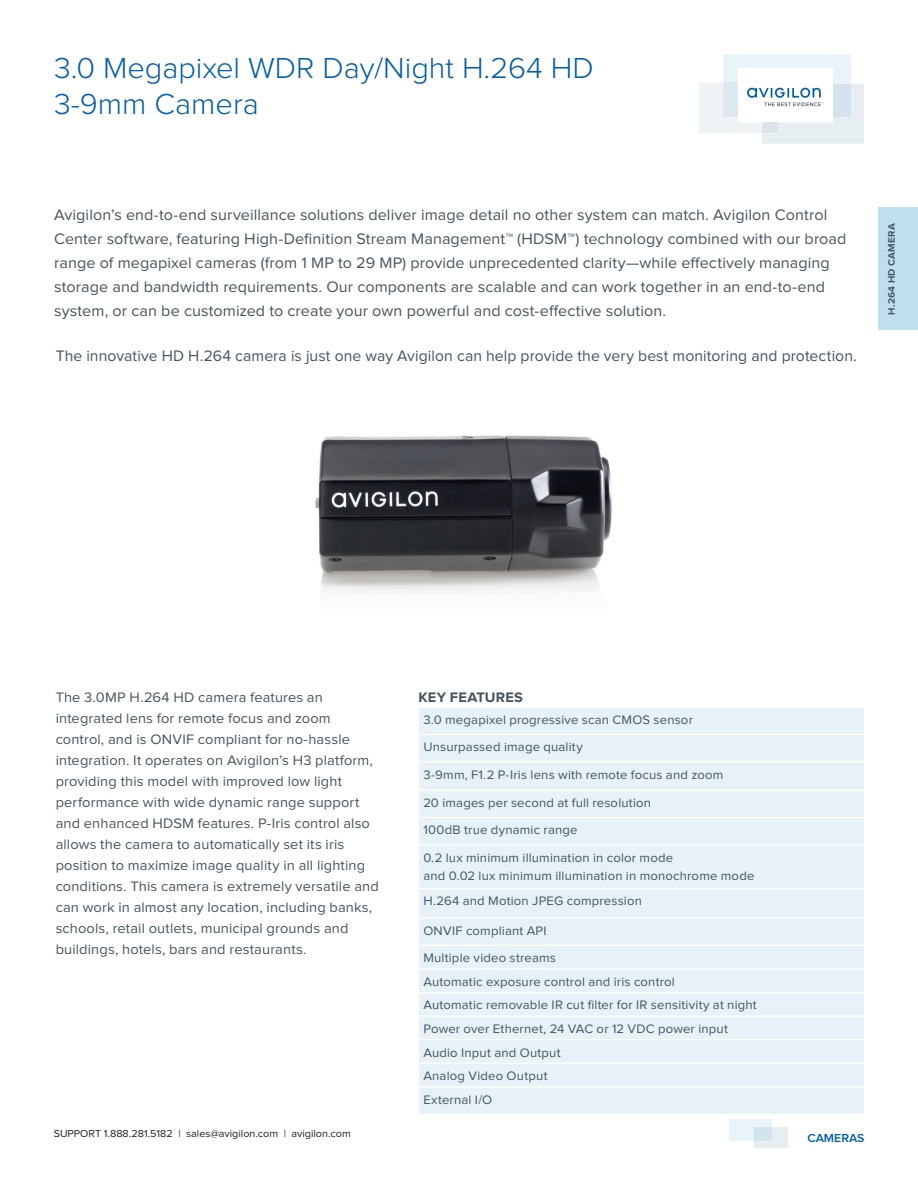
<style>
.page{position:relative;width:918px;height:1188px;background:#fff}
.page>*{position:absolute;margin:0;border:0;box-sizing:border-box;transform-origin:0 0}
.Headings{font:300 30px/36px "Proxima Nova";color:#015dab}
.Body{font:15.75px/24px "Proxima Nova";letter-spacing:.005em;color:#45555f}
.t1{font:14.25px/21px "Proxima Nova";letter-spacing:.01em;color:#45555f}
.Section_Headings{font:700 14.25px "Proxima Nova";letter-spacing:.015em;color:#45555f}
.Spec_body{font:12.75px/18px "Proxima Nova";letter-spacing:.015em;color:#45555f}
.Product_Type{font:600 12px "Proxima Nova";color:#015dab}
.Contact{font:10.5px "Proxima Nova";color:#231f20}
.t2{font:700 9.75px "Proxima Nova";letter-spacing:.025em;color:#45555f}
</style>
<div class="page">
<div style="left:755px;top:1128px;width:33px;height:20px;background:#e7eef1"></div>
<svg style="left:729px;top:1120px;width:42px;height:21px"></svg>
<div style="left:878px;top:207px;width:40px;height:123px;background:#c0dfee"></div>
<svg style="left:699px;top:54px;width:165px;height:90px"></svg>
<div style="left:419px;top:708px;width:445px;height:406px;background:#e6f2f8"></div>
<hr style="left:419px;top:817px;width:445px;height:1px;background:#fff">
<hr style="left:419px;top:844px;width:445px;height:2px;background:#fff">
<hr style="left:419px;top:888px;width:445px;height:1px;background:#fff">
<hr style="left:419px;top:917px;width:445px;height:2px;background:#fff">
<hr style="left:419px;top:945px;width:445px;height:1px;background:#fff">
<hr style="left:419px;top:968px;width:445px;height:2px;background:#fff">
<hr style="left:419px;top:992px;width:445px;height:1px;background:#fff">
<hr style="left:419px;top:1016px;width:445px;height:1px;background:#fff">
<hr style="left:419px;top:1039px;width:445px;height:1px;background:#fff">
<hr style="left:419px;top:1063px;width:445px;height:1px;background:#fff">
<hr style="left:419px;top:1086px;width:445px;height:2px;background:#fff">
<hr style="left:419px;top:761px;width:445px;height:1px;background:#fff">
<hr style="left:419px;top:790px;width:445px;height:1px;background:#fff">
<hr style="left:419px;top:734px;width:445px;height:1px;background:#fff">
<img style="left:315px;top:435px;width:297px;height:160px">
<p class="Headings" style="left:54px;top:50px;width:541px">3.0 Megapixel WDR Day/Night H.264 HD<br>3-9mm Camera</p>
<p class="Body" style="left:54px;top:203px;width:794px">Avigilon’s end-to-end surveillance solutions deliver image detail no other system can match. Avigilon Control Center software, featuring High-Definition Stream Management™ (HDSM™) technology combined with our broad range of megapixel cameras (from 1 MP to 29 MP) provide unprecedented clarity—while effectively managing storage and bandwidth requirements. Our components are scalable and can work together in an end-to-end system, or can be customized to create your own powerful and cost-effective solution.</p>
<p class="Body" style="left:56px;top:344px;width:803px">The innovative HD H.264 camera is just one way Avigilon can help provide the very best monitoring and protection.</p>
<p class="t2" style="left:886px;top:315px;width:93px;rotate:-90deg">H.264 HD CAMERA</p>
<p class="t1" style="left:56px;top:688px;width:325px">The 3.0MP H.264 HD camera features an integrated lens for remote focus and zoom control, and is ONVIF compliant for no-hassle integration. It operates on Avigilon’s H3 platform, providing this model with improved low light performance with wide dynamic range support and enhanced HDSM features. P-Iris control also allows the camera to automatically set its iris position to maximize image quality in all lighting conditions. This camera is extremely versatile and can work in almost any location, including banks, schools, retail outlets, municipal grounds and buildings, hotels, bars and restaurants.</p>
<p class="Section_Headings" style="left:418px;top:690px;width:106px">KEY FEATURES</p>
<p class="Spec_body" style="left:423px;top:711px;width:271px">3.0 megapixel progressive scan CMOS sensor</p>
<p class="Spec_body" style="left:423px;top:738px;width:161px">Unsurpassed image quality</p>
<p class="Spec_body" style="left:423px;top:766px;width:301px">3-9mm, F1.2 P-Iris lens with remote focus and zoom</p>
<p class="Spec_body" style="left:423px;top:794px;width:229px">20 images per second at full resolution</p>
<p class="Spec_body" style="left:423px;top:821px;width:156px">100dB true dynamic range</p>
<p class="Spec_body" style="left:423px;top:849px;width:333px">0.2 lux minimum illumination in color mode<br>and 0.02 lux minimum illumination in monochrome mode</p>
<p class="Spec_body" style="left:423px;top:892px;width:220px">H.264 and Motion JPEG compression</p>
<p class="Spec_body" style="left:423px;top:922px;width:125px">ONVIF compliant API</p>
<p class="Spec_body" style="left:423px;top:949px;width:134px">Multiple video streams</p>
<p class="Spec_body" style="left:423px;top:973px;width:253px">Automatic exposure control and iris control</p>
<p class="Spec_body" style="left:423px;top:996px;width:335px">Automatic removable IR cut filter for IR sensitivity at night</p>
<p class="Spec_body" style="left:423px;top:1020px;width:306px">Power over Ethernet, 24 VAC or 12 VDC power input</p>
<p class="Spec_body" style="left:423px;top:1044px;width:139px">Audio Input and Output</p>
<p class="Spec_body" style="left:423px;top:1067px;width:126px">Analog Video Output</p>
<p class="Spec_body" style="left:423px;top:1091px;width:70px">External I/O</p>
<p class="Contact" style="left:54px;top:1128px;width:298px">SUPPORT 1.888.281.5182 | sales@avigilon.com | avigilon.com</p>
<p class="Product_Type" style="left:807px;top:1131px;width:59px">CAMERAS</p>
</div>
